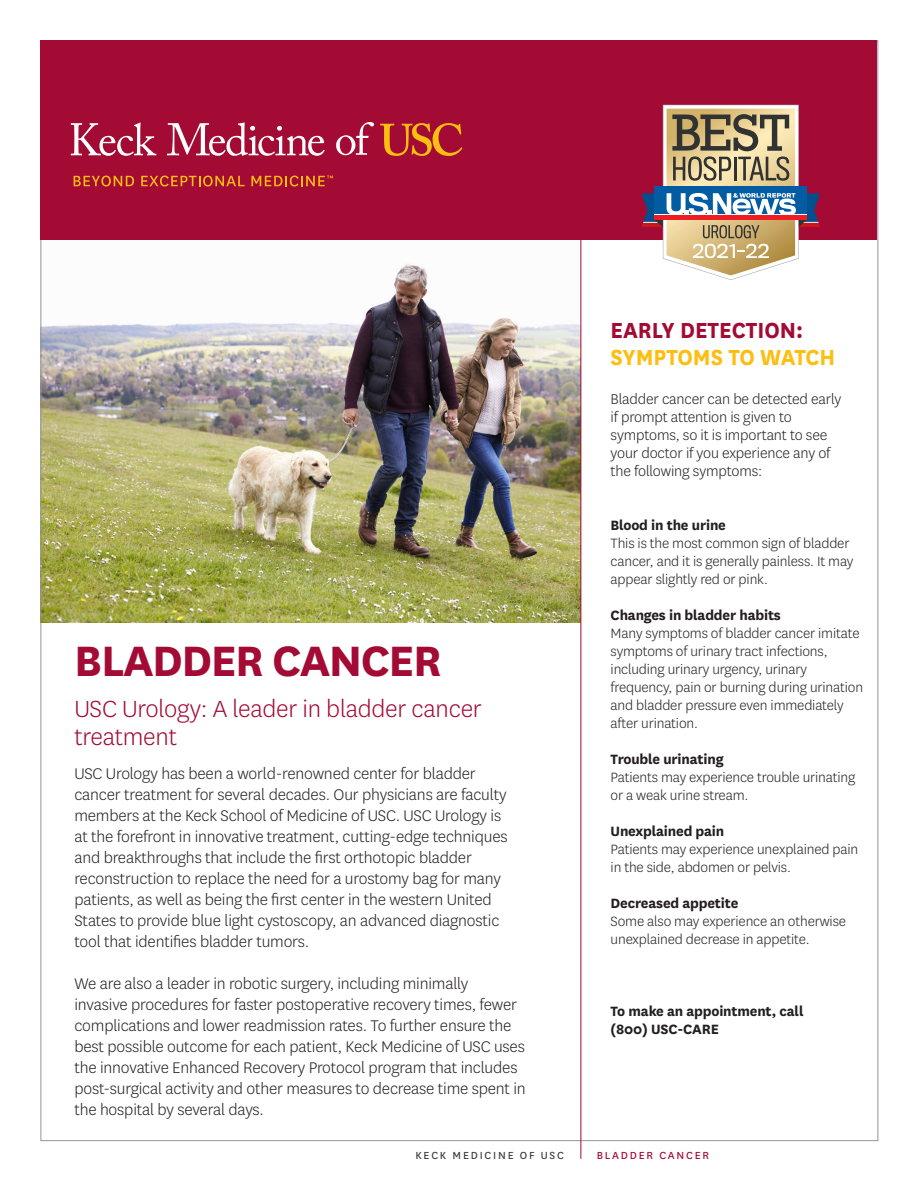
<style>
.page{position:relative;width:918px;height:1188px;background:#fff}
.page>*{position:absolute;margin:0;border:0;box-sizing:border-box;transform-origin:0 0}
.t1{font:700 49.65px "National";letter-spacing:-.03em;color:#a30a34}
.t2{font:300 27.3px/27.3px "National";letter-spacing:-.01em;color:#a30a34}
.t3{font:700 25.5px/27px "National";color:#a30a34;scale:.95 1}
.main_body_copy{font:300 18px/21px "National";letter-spacing:-.01em;color:#231f20}
.main_body_copy-2{font:300 16.5px/18px "National";letter-spacing:-.01em;color:#231f20}
.main_body_copy-3{font:300 15.75px/18px "National";letter-spacing:-.01em;color:#231f20}
.main_body_copy-4{font:700 15.75px "National";letter-spacing:-.01em;color:#231f20}
.t4{font:12px "National";letter-spacing:.15em;color:#3e3e3f}
.t5{font:12px "National";letter-spacing:.15em;color:#a30a34}
.s1{color:#fdbe12}
.s2{font-weight:700}
</style>
<div class="page">
<img style="left:42px;top:264px;width:538px;height:358px">
<hr style="left:580px;top:192px;width:1px;height:967px;background:#a30a34">
<div style="left:40px;top:40px;width:838px;height:200px;background:#a30a34"></div>
<svg style="left:380px;top:123px;width:82px;height:33px"></svg>
<svg style="left:71px;top:123px;width:85px;height:33px"></svg>
<svg style="left:167px;top:123px;width:158px;height:33px"></svg>
<svg style="left:336px;top:122px;width:38px;height:33px"></svg>
<svg style="left:74px;top:176px;width:60px;height:10px"></svg>
<svg style="left:141px;top:176px;width:104px;height:10px"></svg>
<svg style="left:251px;top:176px;width:82px;height:10px"></svg>
<svg style="left:642px;top:105px;width:178px;height:175px"></svg>
<hr style="left:654px;top:214px;width:153px;height:2px;background:#fff">
<hr style="left:654px;top:216px;width:153px;height:4px;background:#ee1d23">
<p class="t1" style="left:74px;top:626px;width:369px">BLADDER CANCER</p>
<p class="t2" style="left:74px;top:695px;width:409px">USC Urology: A leader in bladder cancer treatment</p>
<p class="main_body_copy" style="left:74px;top:762px;width:435px">USC Urology has been a world-renowned center for bladder cancer treatment for several decades. Our physicians are faculty members at the Keck School of Medicine of USC. USC Urology is at the forefront in innovative treatment, cutting-edge techniques and breakthroughs that include the first orthotopic bladder reconstruction to replace the need for a urostomy bag for many patients, as well as being the first center in the western United States to provide blue light cystoscopy, an advanced diagnostic tool that identifies bladder tumors.</p>
<p class="main_body_copy" style="left:74px;top:972px;width:453px">We are also a leader in robotic surgery, including minimally invasive procedures for faster postoperative recovery times, fewer complications and lower readmission rates. To further ensure the best possible outcome for each patient, Keck Medicine of USC uses the innovative Enhanced Recovery Protocol program that includes post-surgical activity and other measures to decrease time spent in the hospital by several days.</p>
<p class="t3" style="left:610px;top:315px;width:238px">EARLY DETECTION:<br><span class="s1">SYMPTOMS TO WATCH</span></p>
<p class="main_body_copy-2" style="left:611px;top:389px;width:232px">Bladder cancer can be detected early if prompt attention is given to symptoms, so it is important to see your doctor if you experience any of the following symptoms:</p>
<p class="main_body_copy-4" style="left:611px;top:514px;width:117px">Blood in the urine</p>
<p class="main_body_copy-3" style="left:611px;top:534px;width:244px">This is the most common sign of bladder cancer, and it is generally painless. It may appear slightly red or pink.</p>
<p class="main_body_copy-3" style="left:611px;top:606px;width:254px"><span class="s2">Changes in bladder habits<br></span>Many symptoms of bladder cancer imitate symptoms of urinary tract infections, including urinary urgency, urinary frequency, pain or burning during urination and bladder pressure even immediately after urination.</p>
<p class="main_body_copy-4" style="left:611px;top:748px;width:114px">Trouble urinating</p>
<p class="main_body_copy-3" style="left:611px;top:768px;width:246px">Patients may experience trouble urinating or a weak urine stream.</p>
<p class="main_body_copy-4" style="left:611px;top:820px;width:115px">Unexplained pain</p>
<p class="main_body_copy-3" style="left:611px;top:840px;width:249px">Patients may experience unexplained pain in the side, abdomen or pelvis.</p>
<p class="main_body_copy-4" style="left:611px;top:892px;width:129px">Decreased appetite</p>
<p class="main_body_copy-3" style="left:611px;top:912px;width:237px">Some also may experience an otherwise unexplained decrease in appetite.</p>
<p class="main_body_copy-4" style="left:611px;top:1000px;width:194px">To make an appointment, call</p>
<p class="main_body_copy-4" style="left:611px;top:1018px;width:110px">(800) USC-CARE</p>
<p class="t4" style="left:415px;top:1148px;width:150px">KECK MEDICINE OF USC</p>
<p class="t5" style="left:597px;top:1148px;width:114px">BLADDER CANCER</p>
</div>
